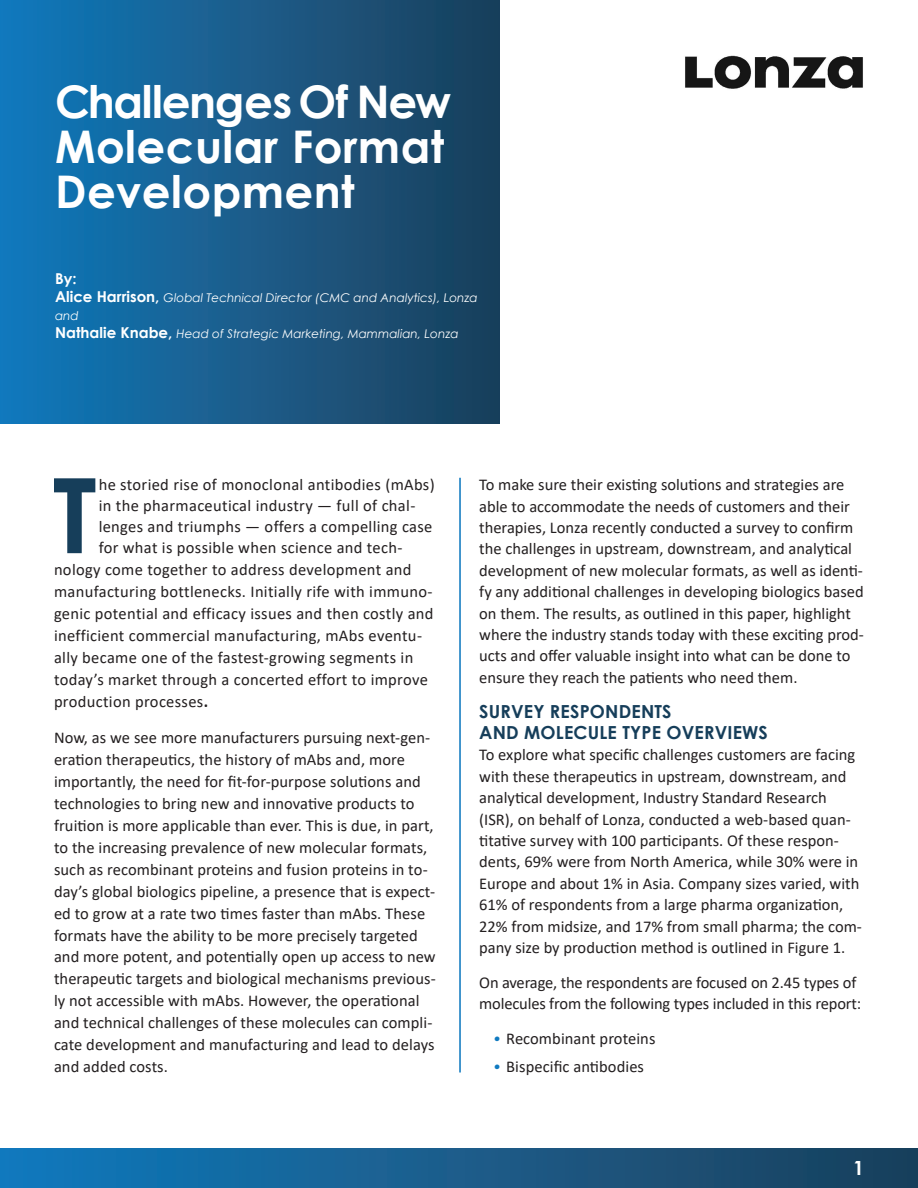
<style>
.page{position:relative;width:918px;height:1188px;background:#fff}
.page>*{position:absolute;margin:0;border:0;box-sizing:border-box;transform-origin:0 0}
.t1{font:700 104.25px "Century Gothic";color:#163e5a}
.t2{font:700 45px/45px "Century Gothic";letter-spacing:.01em;color:#fff}
.t3{font:700 19.5px "Century Gothic";color:#fff}
.t4{font:700 18px/21.5px "Century Gothic";letter-spacing:.01em;color:#163e5a}
.Body_Copy{font:16.5px/21.5px "Calibri";color:#231f20}
.Body_Copy-2{font:16.5px "Calibri";letter-spacing:.02em;color:#231f20}
.t5{font:700 15px "Century Gothic";color:#fff}
.t6{font:italic 12px/17.7px "Century Gothic";color:#fff}
.s1{font-weight:700;font-style:normal;font-size:15px}
.s2{font-weight:700}
.s3{font-weight:300;font-style:italic;color:#107ac0}
</style>
<div class="page">
<div style="left:0;top:0;width:499px;height:424px;background:linear-gradient(to right,#127abd,#1d3f59)"></div>
<img style="left:685px;top:55px;width:178px;height:34px">
<div style="left:0;top:1148px;width:918px;height:40px;background:linear-gradient(to right,#127abd,#1d3f5a)"></div>
<hr style="left:460px;top:478px;width:1px;height:594px;background:#107ac0">
<p class="t2" style="left:55px;top:77px;width:397px">Challenges Of New<br>Molecular Format<br>Development</p>
<p class="t5" style="left:55px;top:268px;width:23px">By:</p>
<p class="t6" style="left:55px;top:289px;width:424px"><span class="s1">Alice Harrison,</span> Global Technical Director (CMC and Analytics), Lonza and<br><span class="s1">Nathalie Knabe,</span> Head of Strategic Marketing, Mammalian, Lonza</p>
<p class="t1" style="left:53px;top:436px;width:45px">T</p>
<p class="Body_Copy-2" style="left:99px;top:473px;width:338px">he storied rise of monoclonal antibodies (mAbs)</p>
<p class="Body_Copy-2" style="left:99px;top:494px;width:318px">in the pharmaceutical industry ― full of chal-</p>
<p class="Body_Copy-2" style="left:99px;top:515px;width:335px">lenges and triumphs ― offers a compelling case</p>
<p class="Body_Copy-2" style="left:99px;top:536px;width:305px">for what is possible when science and tech-</p>
<p class="Body_Copy-2" style="left:54px;top:558px;width:359px">nology come together to address development and</p>
<p class="Body_Copy-2" style="left:54px;top:580px;width:380px">manufacturing bottlenecks. Initially rife with immuno-</p>
<p class="Body_Copy-2" style="left:54px;top:602px;width:381px">genic potential and efficacy issues and then costly and</p>
<p class="Body_Copy-2" style="left:54px;top:624px;width:370px">inefficient commercial manufacturing, mAbs eventu-</p>
<p class="Body_Copy-2" style="left:54px;top:646px;width:361px">ally became one of the fastest-growing segments in</p>
<p class="Body_Copy-2" style="left:54px;top:668px;width:375px">today’s market through a concerted effort to improve</p>
<p class="Body_Copy-2" style="left:54px;top:690px;width:156px">production processes<span class="s2">.</span></p>
<p class="Body_Copy" style="left:54px;top:726px;width:383px;line-height:22px">Now, as we see more manufacturers pursuing next-gen&shy;eration therapeutics, the history of mAbs and, more importantly, the need for fit-for-purpose solutions and technologies to bring new and innovative products to fruition is more applicable than ever. This is due, in part, to the increasing prevalence of new molecular formats, such as recombinant proteins and fusion proteins in to&shy;day’s global biologics pipeline, a presence that is expect&shy;ed to grow at a rate two times faster than mAbs. These formats have the ability to be more precisely targeted and more potent, and potentially open up access to new therapeutic targets and biological mechanisms previous&shy;ly not accessible with mAbs. However, the operational and technical challenges of these molecules can compli&shy;cate development and manufacturing and lead to delays and added costs.</p>
<p class="Body_Copy" style="left:479px;top:474px;width:386px">To make sure their existing solutions and strategies are able to accommodate the needs of customers and their therapies, Lonza recently conducted a survey to confirm the challenges in upstream, downstream, and analytical development of new molecular formats, as well as identi&shy;fy any additional challenges in developing biologics based on them. The results, as outlined in this paper, highlight where the industry stands today with these exciting prod&shy;ucts and offer valuable insight into what can be done to ensure they reach the patients who need them.</p>
<p class="t4" style="left:479px;top:700px;width:290px">SURVEY RESPONDENTS<br>AND MOLECULE TYPE OVERVIEWS</p>
<p class="Body_Copy" style="left:479px;top:744px;width:384px">To explore what specific challenges customers are facing with these therapeutics in upstream, downstream, and analytical development, Industry Standard Research (ISR), on behalf of Lonza, conducted a web-based quan&shy;titative survey with 100 participants. Of these respon&shy;dents, 69% were from North America, while 30% were in Europe and about 1% in Asia. Company sizes varied, with 61% of respondents from a large pharma organization, 22% from midsize, and 17% from small pharma; the com&shy;pany size by production method is outlined in Figure 1.</p>
<p class="Body_Copy" style="left:479px;top:971px;width:383px">On average, the respondents are focused on 2.45 types of molecules from the following types included in this report:</p>
<p class="Body_Copy" style="left:493px;top:1028px;width:164px"><span class="s3">•</span> Recombinant proteins</p>
<p class="Body_Copy" style="left:493px;top:1056px;width:153px"><span class="s3">•</span> Bispecific antibodies</p>
<p class="t3" style="left:853px;top:1153px;width:12px">1</p>
</div>
